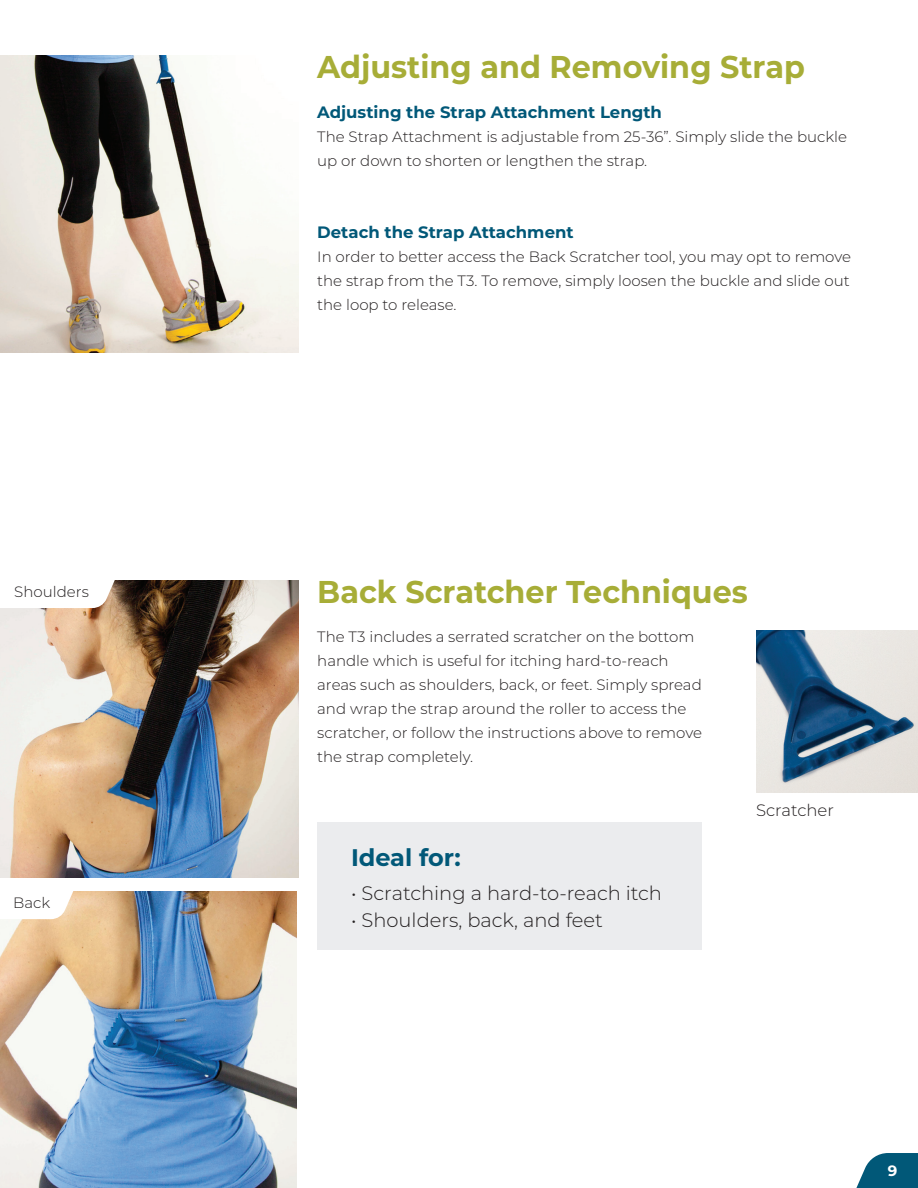
<style>
.page{position:relative;width:918px;height:1188px;background:#fff}
.page>*{position:absolute;margin:0;border:0;box-sizing:border-box;transform-origin:0 0}
.t1{font:700 31.5px "Montserrat";color:#a7ad37;scale:.96 1}
.t2{font:700 24px "Montserrat";color:#015878}
.t3{font:300 19.5px "Montserrat";color:#231f20}
.t4{font:700 16.5px "Montserrat";color:#015878}
.t5{font:300 16.5px "Montserrat";color:#231f20}
.t6{font:300 15px/24px "Montserrat";color:#231f20}
.t7{font:700 15px "Montserrat";color:#fff}
</style>
<div class="page">
<img style="left:0;top:580px;width:299px;height:298px">
<svg style="left:0;top:580px;width:115px;height:28px"></svg>
<img style="left:0;top:891px;width:297px;height:297px">
<svg style="left:0;top:891px;width:74px;height:28px"></svg>
<div style="left:317px;top:822px;width:385px;height:128px;background:#ebecee"></div>
<img style="left:756px;top:630px;width:162px;height:162px">
<img style="left:0;top:56px;width:299px;height:296px">
<svg style="left:856px;top:1153px;width:62px;height:35px;background:#27718c"></svg>
<p class="t6" style="left:14px;top:579px;width:76px">Shoulders</p>
<p class="t6" style="left:13px;top:890px;width:39px">Back</p>
<h1 class="t1" style="left:317px;top:45px;width:509px">Adjusting and Removing Strap</h1>
<p class="t4" style="left:317px;top:100px;width:346px">Adjusting the Strap Attachment Length</p>
<p class="t6" style="left:317px;top:124px;width:531px">The Strap Attachment is adjustable from 25-36”. Simply slide the buckle up or down to shorten or lengthen the strap.</p>
<p class="t4" style="left:317px;top:220px;width:258px">Detach the Strap Attachment</p>
<p class="t6" style="left:317px;top:244px;width:535px;text-align:justify">In order to better access the Back Scratcher tool, you may opt to remove the strap from the T3. To remove, simply loosen the buckle and slide out the loop to release.</p>
<h1 class="t1" style="left:317px;top:570px;width:450px">Back Scratcher Techniques</h1>
<p class="t6" style="left:317px;top:624px;width:386px">The T3 includes a serrated scratcher on the bottom handle which is useful for itching hard-to-reach areas such as shoulders, back, or feet. Simply spread and wrap the strap around the roller to access the scratcher, or follow the instructions above to remove the strap completely.</p>
<h2 class="t2" style="left:351px;top:840px;width:111px">Ideal for:</h2>
<h3 class="t3" style="left:351px;top:880px;width:313px">• Scratching a hard-to-reach itch</h3>
<h3 class="t3" style="left:351px;top:907px;width:254px">• Shoulders, back, and feet</h3>
<p class="t5" style="left:756px;top:799px;width:79px">Scratcher</p>
<p class="t7" style="left:888px;top:1160px;width:11px">9</p>
</div>
